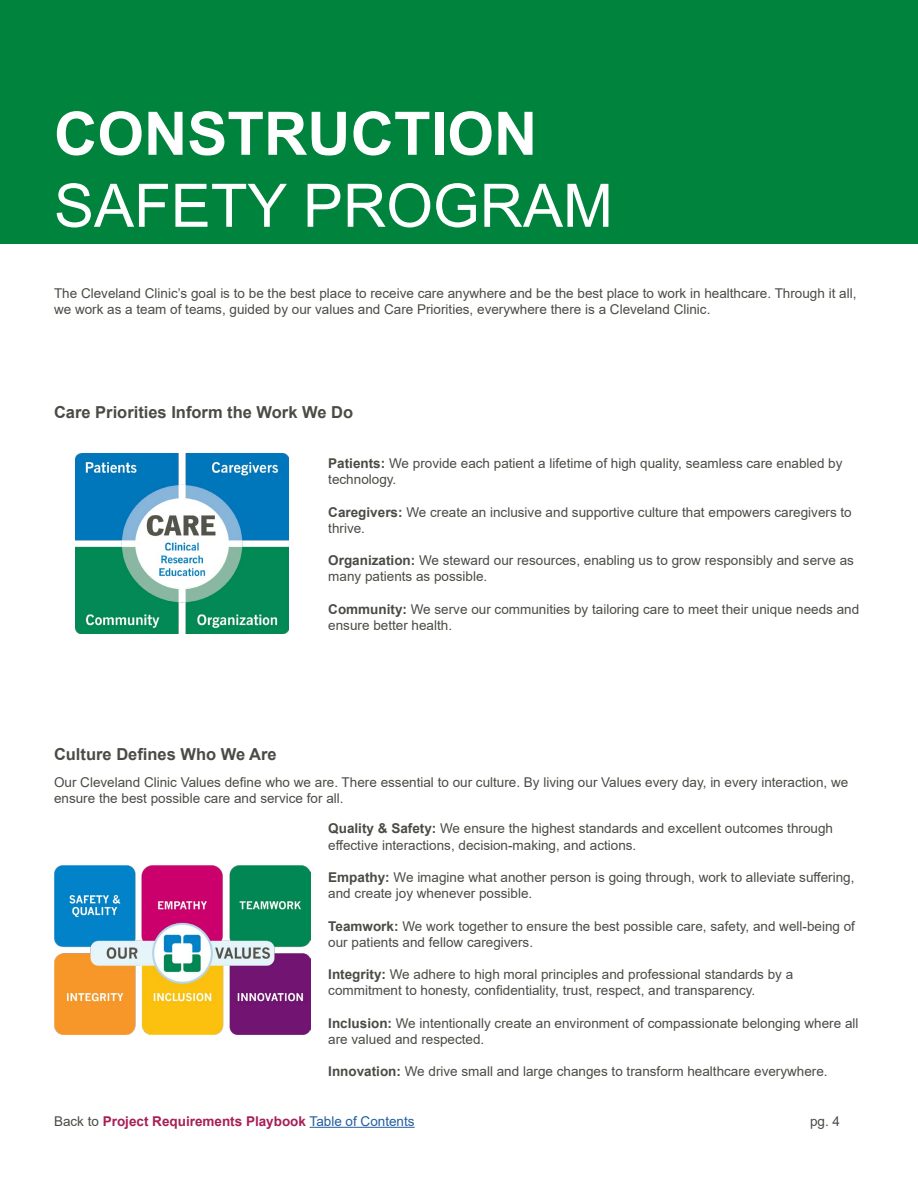
<style>
.page{position:relative;width:918px;height:1188px;background:#fff}
.page>*{position:absolute;margin:0;border:0;box-sizing:border-box;transform-origin:0 0}
.t1{font:60px "Arial";color:#fff}
.t2{font:700 60px "Arial";color:#fff}
.t3{font:700 16.5px "Arial";color:#4b4b45}
.t4{font:13.5px/16.2px "Arial";color:#4b4b45}
.t5{font:700 13.5px "Arial";color:#a61f56}
.s1{font-weight:700}
.s2{font-weight:400;color:#4b4b45}
.s3{font-weight:400;color:#215e9e}
</style>
<div class="page">
<div style="left:0;top:0;width:918px;height:244px;background:#00843d"></div>
<img style="left:76px;top:454px;width:213px;height:179px">
<img style="left:54px;top:866px;width:256px;height:169px">
<hr style="left:310px;top:1127px;width:105px;height:1px;background:#215e9e">
<p class="t2" style="left:54px;top:91px;width:485px">CONSTRUCTION</p>
<p class="t1" style="left:54px;top:164px;width:560px">SAFETY PROGRAM</p>
<p class="t4" style="left:54px;top:285px;width:804px">The Cleveland Clinic’s goal is to be the best place to receive care anywhere and be the best place to work in healthcare. Through it all, we work as a team of teams, guided by our values and Care Priorities, everywhere there is a Cleveland Clinic.</p>
<p class="t3" style="left:54px;top:401px;width:301px">Care Priorities Inform the Work We Do</p>
<p class="t4" style="left:328px;top:455px;width:516px"><span class="s1">Patients:</span> We provide each patient a lifetime of high quality, seamless care enabled by technology.</p>
<p class="t4" style="left:328px;top:504px;width:525px"><span class="s1">Caregivers:</span> We create an inclusive and supportive culture that empowers caregivers to thrive.</p>
<p class="t4" style="left:328px;top:552px;width:527px"><span class="s1">Organization:</span> We steward our resources, enabling us to grow responsibly and serve as many patients as possible.</p>
<p class="t4" style="left:328px;top:601px;width:532px"><span class="s1">Community:</span> We serve our communities by tailoring care to meet their unique needs and ensure better health.</p>
<p class="t3" style="left:54px;top:743px;width:224px">Culture Defines Who We Are</p>
<p class="t4" style="left:54px;top:774px;width:796px">Our Cleveland Clinic Values define who we are. There essential to our culture. By living our Values every day, in every interaction, we ensure the best possible care and service for all.</p>
<p class="t4" style="left:328px;top:821px;width:506px"><span class="s1">Quality &amp; Safety:</span> We ensure the highest standards and excellent outcomes through effective interactions, decision-making, and actions.</p>
<p class="t4" style="left:328px;top:869px;width:528px"><span class="s1">Empathy:</span> We imagine what another person is going through, work to alleviate suffering, and create joy whenever possible.</p>
<p class="t4" style="left:328px;top:918px;width:528px"><span class="s1">Teamwork:</span> We work together to ensure the best possible care, safety, and well-being of our patients and fellow caregivers.</p>
<p class="t4" style="left:328px;top:966px;width:466px"><span class="s1">Integrity:</span> We adhere to high moral principles and professional standards by a</p>
<p class="t4" style="left:328px;top:983px;width:428px">commitment to honesty, confidentiality, trust, respect, and transparency.</p>
<p class="t4" style="left:328px;top:1015px;width:532px"><span class="s1">Inclusion:</span> We intentionally create an environment of compassionate belonging where all are valued and respected.</p>
<p class="t4" style="left:328px;top:1064px;width:501px"><span class="s1">Innovation:</span> We drive small and large changes to transform healthcare everywhere.</p>
<p class="t5" style="left:54px;top:1112px;width:362px"><span class="s2">Back to</span> Project Requirements Playbook <span class="s3">Table of Contents</span></p>
<p class="t4" style="left:810px;top:1113px;width:32px">pg. 4</p>
</div>
